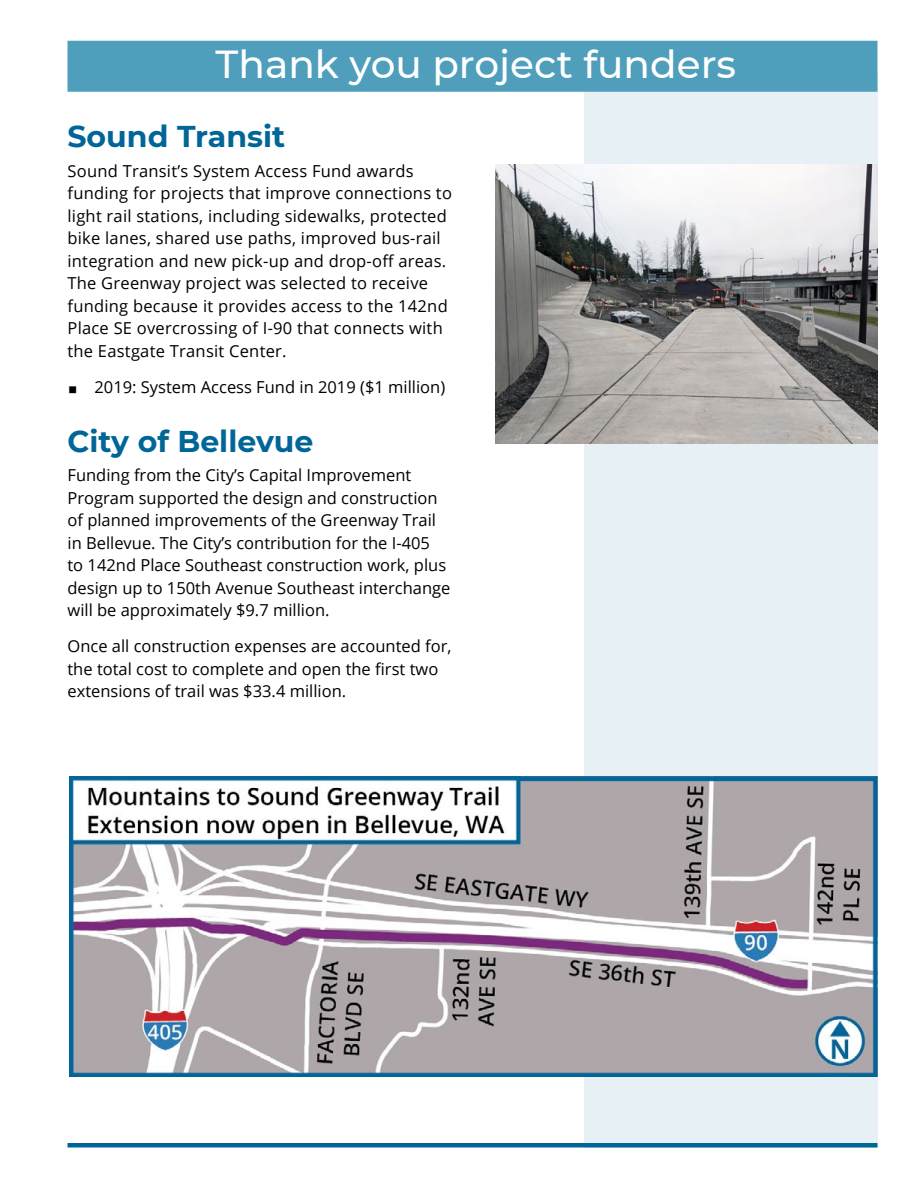
<style>
.page{position:relative;width:918px;height:1188px;background:#fff}
.page>*{position:absolute;margin:0;border:0;box-sizing:border-box;transform-origin:0 0}
.centerfold_header{font:500 39px "Montserrat";color:#fff}
.headline_h2{font:700 30px "Montserrat";color:#006597}
.text{font:16.5px/22.5px "Open Sans";color:#000}
</style>
<div class="page">
<div style="left:584px;top:74px;width:294px;height:1074px;background:#e6f0f5"></div>
<img style="left:69px;top:776px;width:809px;height:301px">
<div style="left:68px;top:41px;width:810px;height:51px;background:#4e9ebc"></div>
<img style="left:496px;top:164px;width:382px;height:279px">
<div style="left:68px;top:1143px;width:810px;height:5px;background:#006597"></div>
<p class="centerfold_header" style="left:216px;top:37px;width:522px">Thank you project funders</p>
<p class="headline_h2" style="left:68px;top:115px;width:219px">Sound Transit</p>
<p class="text" style="left:68px;top:159px;width:386px">Sound Transit’s System Access Fund awards funding for projects that improve connections to light rail stations, including sidewalks, protected bike lanes, shared use paths, improved bus-rail integration and new pick-up and drop-off areas.<br>The Greenway project was selected to receive funding because it provides access to the 142nd Place SE overcrossing of I-90 that connects with the Eastgate Transit Center.</p>
<p class="text" style="left:68px;top:375px;width:379px">◼ 2019: System Access Fund in 2019 ($1 million)</p>
<p class="headline_h2" style="left:68px;top:420px;width:247px">City of Bellevue</p>
<p class="text" style="left:68px;top:463px;width:385px">Funding from the City’s Capital Improvement Program supported the design and construction of planned improvements of the Greenway Trail in Bellevue. The City’s contribution for the I-405<br>to 142nd Place Southeast construction work, plus design up to 150th Avenue Southeast interchange will be approximately $9.7 million.</p>
<p class="text" style="left:68px;top:634px;width:386px">Once all construction expenses are accounted for, the total cost to complete and open the first two extensions of trail was $33.4 million.</p>
</div>
